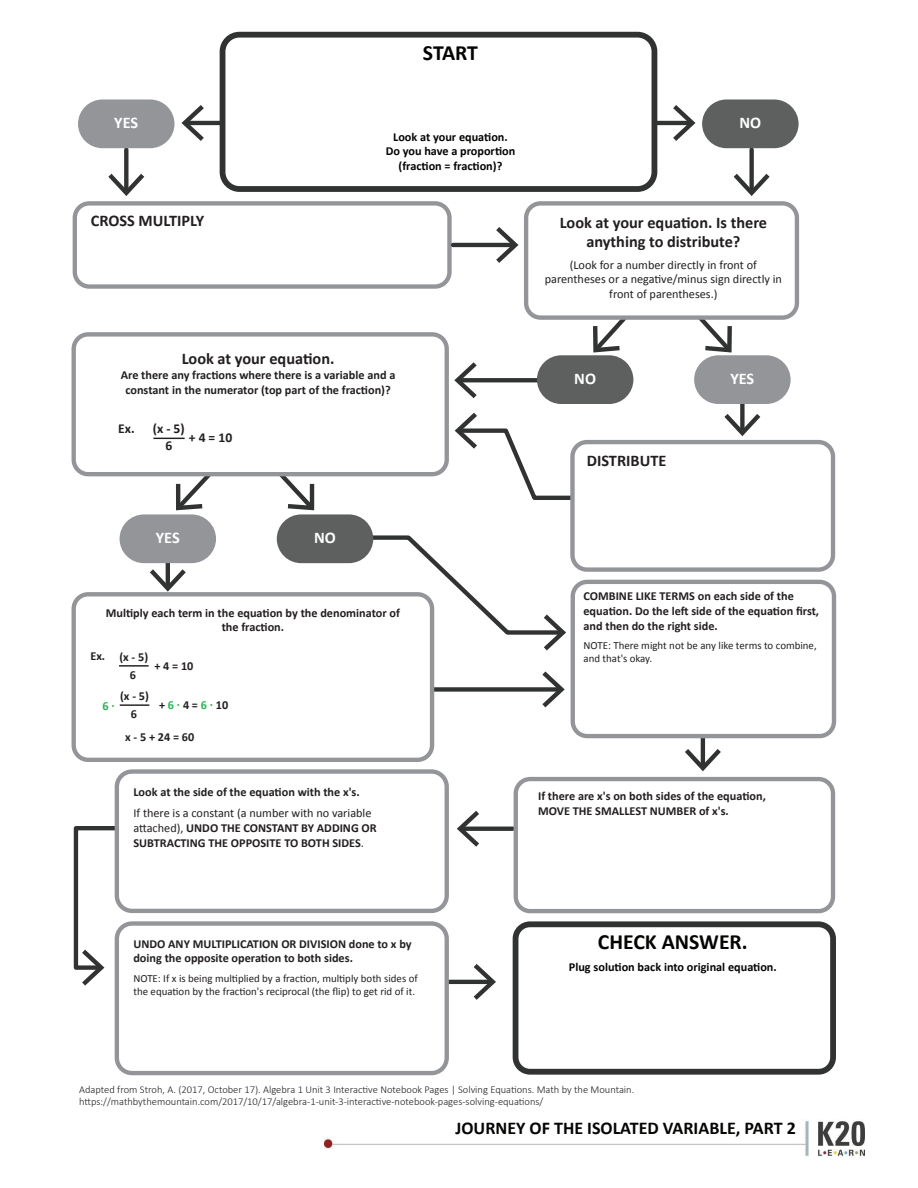
<style>
.page{position:relative;width:918px;height:1188px;background:#fff}
.page>*{position:absolute;margin:0;border:0;box-sizing:border-box;transform-origin:0 0}
.t1{font:700 21.75px "Calibri";color:#040503}
.t2{font:700 18px "Calibri";color:#050504}
.t3{font:700 16.35px/19.5px "Calibri";color:#231f20;text-align:center}
.t4{font:700 16.35px "Calibri";color:#fff}
.t5{font:700 13.65px "Calibri";color:#231f20}
.t6{font:700 12.3px/14.7px "Calibri";color:#231f20}
.t7{font:700 12.3px/14.7px "Calibri";color:#040503;text-align:center}
.t8{font:12.3px/14.7px "Calibri";color:#231f20;text-align:center}
.t9{font:700 12.3px "Calibri";color:#28b352}
.t10{font:10.8px/13px "Calibri";color:#231f20}
.t11{font:300 10.5px/12.6px "Calibri";color:#231f20}
.s1{color:#28b352}
.s2{font-weight:400}
</style>
<div class="page">
<div style="left:513px;top:921px;width:323px;height:154px;border:6px solid #313232;border-radius:15px"></div>
<div style="left:220px;top:32px;width:437px;height:160px;border:6px solid #313232;border-radius:17px"></div>
<svg style="left:173px;top:476px;width:60px;height:35px"></svg>
<svg style="left:257px;top:476px;width:60px;height:35px"></svg>
<hr style="left:186px;top:121px;width:37px;height:4px;background:#313232">
<svg style="left:181px;top:105px;width:23px;height:36px"></svg>
<svg style="left:477px;top:378px;width:60px;height:4px"></svg>
<svg style="left:454px;top:362px;width:23px;height:36px"></svg>
<svg style="left:479px;top:827px;width:34px;height:4px"></svg>
<svg style="left:457px;top:811px;width:22px;height:36px"></svg>
<hr style="left:448px;top:980px;width:43px;height:4px;background:#313232">
<svg style="left:474px;top:964px;width:22px;height:36px"></svg>
<svg style="left:73px;top:824px;width:42px;height:162px"></svg>
<div style="left:424px;top:687px;width:136px;height:5px;background:#313232"></div>
<svg style="left:542px;top:671px;width:23px;height:36px"></svg>
<svg style="left:455px;top:413px;width:122px;height:87px"></svg>
<svg style="left:359px;top:535px;width:207px;height:115px"></svg>
<hr style="left:654px;top:121px;width:37px;height:4px;background:#313232">
<svg style="left:673px;top:105px;width:22px;height:36px"></svg>
<div style="left:749px;top:150px;width:5px;height:41px;background:#313232"></div>
<svg style="left:734px;top:174px;width:36px;height:22px"></svg>
<div style="left:740px;top:390px;width:5px;height:41px;background:#313232"></div>
<svg style="left:724px;top:414px;width:36px;height:22px"></svg>
<svg style="left:166px;top:563px;width:4px;height:6px"></svg>
<svg style="left:150px;top:569px;width:36px;height:23px"></svg>
<hr style="left:701px;top:729px;width:4px;height:38px;background:#313232">
<svg style="left:685px;top:749px;width:36px;height:22px"></svg>
<svg style="left:593px;top:320px;width:33px;height:33px"></svg>
<svg style="left:699px;top:320px;width:33px;height:33px"></svg>
<svg style="left:124px;top:150px;width:4px;height:24px"></svg>
<svg style="left:108px;top:174px;width:36px;height:22px"></svg>
<div style="left:74px;top:594px;width:358px;height:166px;background:#fff;border-radius:15px"></div>
<div style="left:72px;top:592px;width:362px;height:170px;border:4px solid #939598;border-radius:15px"></div>
<div style="left:573px;top:582px;width:261px;height:154px;background:#fff;border-radius:15px"></div>
<div style="left:571px;top:580px;width:265px;height:158px;border:4px solid #939598;border-radius:15px"></div>
<div style="left:514px;top:777px;width:321px;height:136px;border:4px solid #939598;border-radius:15px"></div>
<div style="left:115px;top:769px;width:334px;height:144px;border:4px solid #939598;border-radius:15px"></div>
<div style="left:72px;top:332px;width:377px;height:144px;border:4px solid #939598;border-radius:15px"></div>
<div style="left:78px;top:99px;width:96px;height:49px;background:#939598;border-radius:24px"></div>
<div style="left:694px;top:355px;width:97px;height:49px;background:#939598;border-radius:24px"></div>
<div style="left:702px;top:99px;width:97px;height:49px;background:#5e5f5f;border-radius:24px"></div>
<div style="left:537px;top:355px;width:96px;height:49px;background:#5e5f5f;border-radius:24px"></div>
<div style="left:277px;top:514px;width:96px;height:49px;background:#5e5f5f;border-radius:24px"></div>
<div style="left:120px;top:514px;width:96px;height:49px;background:#939598;border-radius:24px"></div>
<div style="left:73px;top:201px;width:379px;height:88px;border:4px solid #939598;border-radius:15px"></div>
<div style="left:572px;top:442px;width:261px;height:128px;background:#fff;border-radius:15px"></div>
<div style="left:570px;top:440px;width:265px;height:132px;border:4px solid #939598;border-radius:15px"></div>
<div style="left:524px;top:201px;width:275px;height:119px;border:4px solid #939598;border-radius:15px"></div>
<div style="left:115px;top:921px;width:334px;height:154px;border:4px solid #939598;border-radius:15px"></div>
<hr style="left:153px;top:438px;width:32px;height:1px;background:#231f20">
<hr style="left:119px;top:665px;width:30px;height:2px;background:#231f20">
<hr style="left:120px;top:704px;width:29px;height:2px;background:#231f20">
<hr style="left:453px;top:243px;width:61px;height:4px;background:#313232">
<svg style="left:496px;top:227px;width:23px;height:36px"></svg>
<img style="left:325px;top:1121px;width:540px;height:35px">
<h3 class="t4" style="left:114px;top:111px;width:25px">YES</h3>
<h3 class="t3" style="left:91px;top:210px;width:115px">CROSS MULTIPLY</h3>
<h1 class="t1" style="left:423px;top:37px;width:57px">START</h1>
<p class="t7" style="left:386px;top:129px;width:131px">Look at your equation.<br>Do you have a proportion (fraction = fraction)?</p>
<h3 class="t3" style="left:182px;top:349px;width:154px">Look at your equation.</h3>
<p class="t6" style="left:121px;top:367px;width:276px;text-align:center">Are there any fractions where there is a variable and a constant in the numerator (top part of the fraction)?</p>
<p class="t5" style="left:118px;top:419px;width:68px">Ex. (x - 5)</p>
<p class="t5" style="left:189px;top:428px;width:45px">+ 4 = 10</p>
<p class="t5" style="left:166px;top:436px;width:8px">6</p>
<h3 class="t4" style="left:739px;top:111px;width:23px">NO</h3>
<h3 class="t3" style="left:560px;top:212px;width:209px">Look at your equation. Is there anything to distribute?</h3>
<p class="t8" style="left:545px;top:257px;width:239px">(Look for a number directly in front of parentheses or a negative/minus sign directly in front of parentheses.)</p>
<h3 class="t4" style="left:574px;top:367px;width:23px">NO</h3>
<h3 class="t3" style="left:587px;top:450px;width:81px">DISTRIBUTE</h3>
<h3 class="t4" style="left:730px;top:367px;width:25px">YES</h3>
<h3 class="t4" style="left:156px;top:526px;width:25px">YES</h3>
<h3 class="t4" style="left:314px;top:526px;width:23px">NO</h3>
<p class="t6" style="left:106px;top:605px;width:296px;text-align:center">Multiply each term in the equation by the denominator of the fraction.</p>
<p class="t6" style="left:90px;top:648px;width:16px">Ex.</p>
<p class="t6" style="left:119px;top:647px;width:30px;line-height:17.9px;text-align:center">(x - 5)<br>6</p>
<p class="t6" style="left:154px;top:658px;width:41px">+ 4 = 10</p>
<p class="t6" style="left:120px;top:687px;width:30px;line-height:17.9px;text-align:center">(x - 5)<br>6</p>
<p class="t9" style="left:102px;top:697px;width:14px">6·</p>
<p class="t6" style="left:159px;top:697px;width:71px">+ <span class="s1">6 ·</span>4 = <span class="s1">6 ·</span>10</p>
<p class="t6" style="left:125px;top:729px;width:71px">x - 5 + 24 = 60</p>
<p class="t6" style="left:133px;top:784px;width:228px">Look at the side of the equation with the x's.</p>
<p class="t6" style="left:133px;top:806px;width:245px"><span class="s2">If there is a constant (a number with no variable attached),</span> UNDO THE CONSTANT BY ADDING OR<br>SUBTRACTING THE OPPOSITE TO BOTH SIDES<span class="s2">.</span></p>
<p class="t6" style="left:583px;top:588px;width:237px">COMBINE LIKE TERMS on each side of the equation. Do the left side of the equation first, and then do the right side.</p>
<p class="t10" style="left:583px;top:639px;width:235px">NOTE: There might not be any like terms to combine, and that's okay.</p>
<p class="t6" style="left:538px;top:789px;width:229px">If there are x's on both sides of the equation,<br>MOVE THE SMALLEST NUMBER of x's.</p>
<p class="t6" style="left:133px;top:936px;width:280px">UNDO ANY MULTIPLICATION OR DIVISION done to x by doing the opposite operation to both sides.</p>
<p class="t10" style="left:133px;top:972px;width:286px">NOTE: If x is being multiplied by a fraction, multiply both sides of the equation by the fraction's reciprocal (the flip) to get rid of it.</p>
<h1 class="t1" style="left:598px;top:926px;width:151px">CHECK ANSWER.</h1>
<p class="t7" style="left:569px;top:959px;width:209px">Plug solution back into original equation.</p>
<p class="t11" style="left:79px;top:1083px;width:557px">Adapted from Stroh, A. (2017, October 17). Algebra 1 Unit 3 Interactive Notebook Pages | Solving Equations. Math by the Mountain. https://mathbythemountain.com/2017/10/17/algebra-1-unit-3-interactive-notebook-pages-solving-equations/</p>
<h2 class="t2" style="left:456px;top:1116px;width:342px">JOURNEY OF THE ISOLATED VARIABLE, PART 2</h2>
</div>
